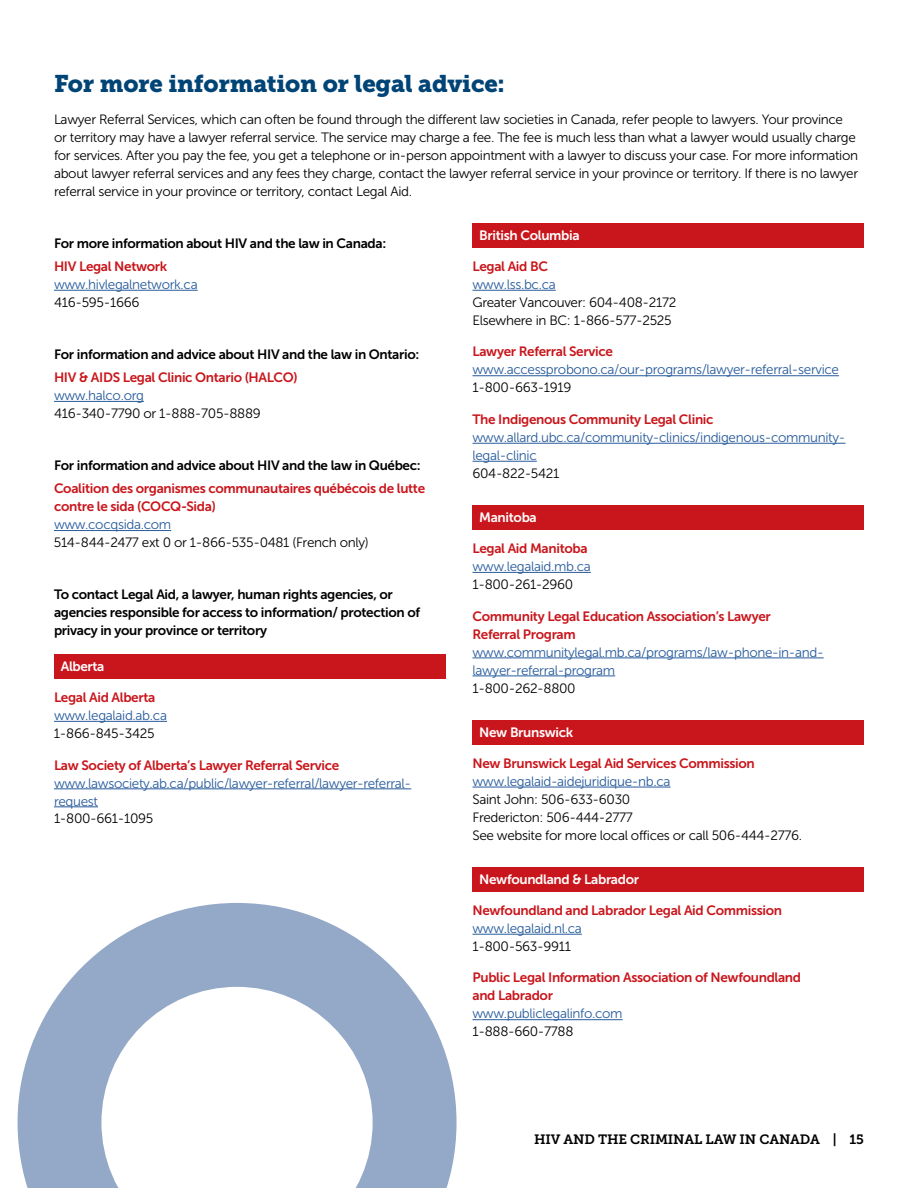
<style>
.page{position:relative;width:918px;height:1188px;background:#fff}
.page>*{position:absolute;margin:0;border:0;box-sizing:border-box;transform-origin:0 0}
.Subheads{font:24px "Museo Slab 900";letter-spacing:-.01em;color:#004476}
.Body_Copy{font:13.5px/18px "Museo Sans 300";letter-spacing:-.025em;color:#000}
.Body_Copy-2{font:13.5px/18px "Museo Sans 300";letter-spacing:-.025em;color:#275b9b}
.Body_Copy-3{font:13.5px/18px "Museo Sans 700";letter-spacing:-.025em;color:#c9161c}
.Contact_Intros{font:13.5px/18px "Museo Sans 700";letter-spacing:-.025em;color:#000}
.Body_Copy-4{font:13.5px "Museo Sans 700";letter-spacing:-.025em;color:#fff}
.t1{font:13.5px "Museo Slab 700";letter-spacing:-.01em;color:#000}
.s1{font-family:"Museo Sans 700";color:#c9161c}
.s2{color:#000}
.s3{color:#275b9b}
.s4{font-family:"Museo Sans 300";color:#275b9b}
.s5{font-family:"Museo Sans 300";color:#000}
</style>
<div class="page">
<svg style="left:18px;top:903px;width:439px;height:285px"></svg>
<hr style="left:54px;top:290px;width:144px;height:1px;background:#275b9b">
<hr style="left:54px;top:401px;width:90px;height:1px;background:#275b9b">
<hr style="left:54px;top:530px;width:117px;height:1px;background:#275b9b">
<hr style="left:54px;top:721px;width:113px;height:1px;background:#275b9b">
<hr style="left:54px;top:789px;width:357px;height:1px;background:#275b9b">
<hr style="left:54px;top:807px;width:44px;height:1px;background:#275b9b">
<div style="left:54px;top:654px;width:392px;height:25px;background:#c9161c"></div>
<hr style="left:472px;top:290px;width:84px;height:1px;background:#275b9b">
<hr style="left:472px;top:375px;width:367px;height:1px;background:#275b9b">
<hr style="left:472px;top:443px;width:374px;height:1px;background:#275b9b">
<hr style="left:472px;top:461px;width:65px;height:1px;background:#275b9b">
<hr style="left:472px;top:572px;width:119px;height:1px;background:#275b9b">
<hr style="left:472px;top:658px;width:352px;height:1px;background:#275b9b">
<hr style="left:472px;top:676px;width:143px;height:1px;background:#275b9b">
<hr style="left:472px;top:787px;width:199px;height:1px;background:#275b9b">
<hr style="left:472px;top:934px;width:110px;height:1px;background:#275b9b">
<hr style="left:472px;top:1019px;width:151px;height:1px;background:#275b9b">
<div style="left:472px;top:223px;width:392px;height:25px;background:#c9161c"></div>
<div style="left:472px;top:505px;width:392px;height:25px;background:#c9161c"></div>
<div style="left:472px;top:720px;width:392px;height:24px;background:#c9161c"></div>
<div style="left:472px;top:867px;width:392px;height:24px;background:#c9161c"></div>
<p class="Subheads" style="left:54px;top:70px;width:452px">For more information or legal advice:</p>
<p class="Body_Copy" style="left:54px;top:110px;width:806px">Lawyer Referral Services, which can often be found through the different law societies in Canada, refer people to lawyers. Your province or territory may have a lawyer referral service. The service may charge a fee. The fee is much less than what a lawyer would usually charge for services. After you pay the fee, you get a telephone or in-person appointment with a lawyer to discuss your case. For more information about lawyer referral services and any fees they charge, contact the lawyer referral service in your province or territory. If there is no lawyer referral service in your province or territory, contact Legal Aid.</p>
<p class="Contact_Intros" style="left:54px;top:234px;width:334px">For more information about HIV and the law in Canada:</p>
<p class="Body_Copy-2" style="left:54px;top:257px;width:145px"><span class="s1">HIV Legal Network </span>www.hivlegalnetwork.ca<br><span class="s2">416-595-1666</span></p>
<p class="Body_Copy-4" style="left:479px;top:228px;width:102px">British Columbia</p>
<p class="Body_Copy" style="left:472px;top:257px;width:205px"><span class="s1">Legal Aid BC<br></span><span class="s3">www.lss.bc.ca<br></span>Greater Vancouver: 604-408-2172<br>Elsewhere in BC: 1-866-577-2525</p>
<p class="Body_Copy-2" style="left:472px;top:343px;width:368px"><span class="s1">Lawyer Referral Service </span>www.accessprobono.ca/our-programs/lawyer-referral-service<br><span class="s2">1-800-663-1919</span></p>
<p class="Body_Copy-2" style="left:472px;top:410px;width:375px"><span class="s1">The Indigenous Community Legal Clinic </span>www.allard.ubc.ca/community-clinics/indigenous-community&shy;legal-clinic<br><span class="s2">604-822-5421</span></p>
<p class="Body_Copy-4" style="left:479px;top:510px;width:59px">Manitoba</p>
<p class="Body_Copy-2" style="left:472px;top:540px;width:120px"><span class="s1">Legal Aid Manitoba </span>www.legalaid.mb.ca<br><span class="s2">1-800-261-2960</span></p>
<p class="Body_Copy-2" style="left:472px;top:607px;width:353px"><span class="s1">Community Legal Education Association’s Lawyer<br>Referral Program </span>www.communitylegal.mb.ca/programs/law-phone-in-and&shy;lawyer-referral-program<br><span class="s2">1-800-262-8800</span></p>
<p class="Body_Copy-4" style="left:479px;top:725px;width:96px">New Brunswick</p>
<p class="Body_Copy" style="left:472px;top:754px;width:331px"><span class="s1">New Brunswick Legal Aid Services Commission </span><span class="s3">www.legalaid-aidejuridique-nb.ca<br></span>Saint John: 506-633-6030<br>Fredericton: 506-444-2777<br>See website for more local offices or call 506-444-2776.</p>
<p class="Body_Copy-4" style="left:479px;top:872px;width:161px">Newfoundland &amp; Labrador</p>
<p class="Body_Copy-3" style="left:472px;top:901px;width:311px">Newfoundland and Labrador Legal Aid Commission <span class="s4">www.legalaid.nl.ca<br></span><span class="s5">1-800-563-9911</span></p>
<p class="Body_Copy-3" style="left:472px;top:969px;width:330px">Public Legal Information Association of Newfoundland and Labrador<br><span class="s4">www.publiclegalinfo.com<br></span><span class="s5">1-888-660-7788</span></p>
<p class="Contact_Intros" style="left:54px;top:345px;width:367px">For information and advice about HIV and the law in Ontario:</p>
<p class="Body_Copy-3" style="left:54px;top:368px;width:245px">HIV &amp; AIDS Legal Clinic Ontario (HALCO) <span class="s4">www.halco.org<br></span><span class="s5">416-340-7790 or 1-888-705-8889</span></p>
<p class="Contact_Intros" style="left:54px;top:456px;width:368px">For information and advice about HIV and the law in Québec:</p>
<p class="Body_Copy-3" style="left:54px;top:480px;width:373px">Coalition des organismes communautaires québécois de lutte contre le sida (COCQ-Sida)<br><span class="s4">www.cocqsida.com<br></span><span class="s5">514-844-2477 ext 0 or 1-866-535-0481 (French only)</span></p>
<p class="Contact_Intros" style="left:54px;top:585px;width:368px">To contact Legal Aid, a lawyer, human rights agencies, or agencies responsible for access to information/ protection of privacy in your province or territory</p>
<p class="Body_Copy-4" style="left:61px;top:659px;width:45px">Alberta</p>
<p class="Body_Copy-2" style="left:54px;top:688px;width:115px"><span class="s1">Legal Aid Alberta </span>www.legalaid.ab.ca<br><span class="s2">1-866-845-3425</span></p>
<p class="Body_Copy-2" style="left:54px;top:756px;width:359px"><span class="s1">Law Society of Alberta’s Lawyer Referral Service </span>www.lawsociety.ab.ca/public/lawyer-referral/lawyer-referral&shy;request<br><span class="s2">1-800-661-1095</span></p>
<p class="t1" style="left:534px;top:1132px;width:331px">HIV AND THE CRIMINAL LAW IN CANADA | 15</p>
</div>
